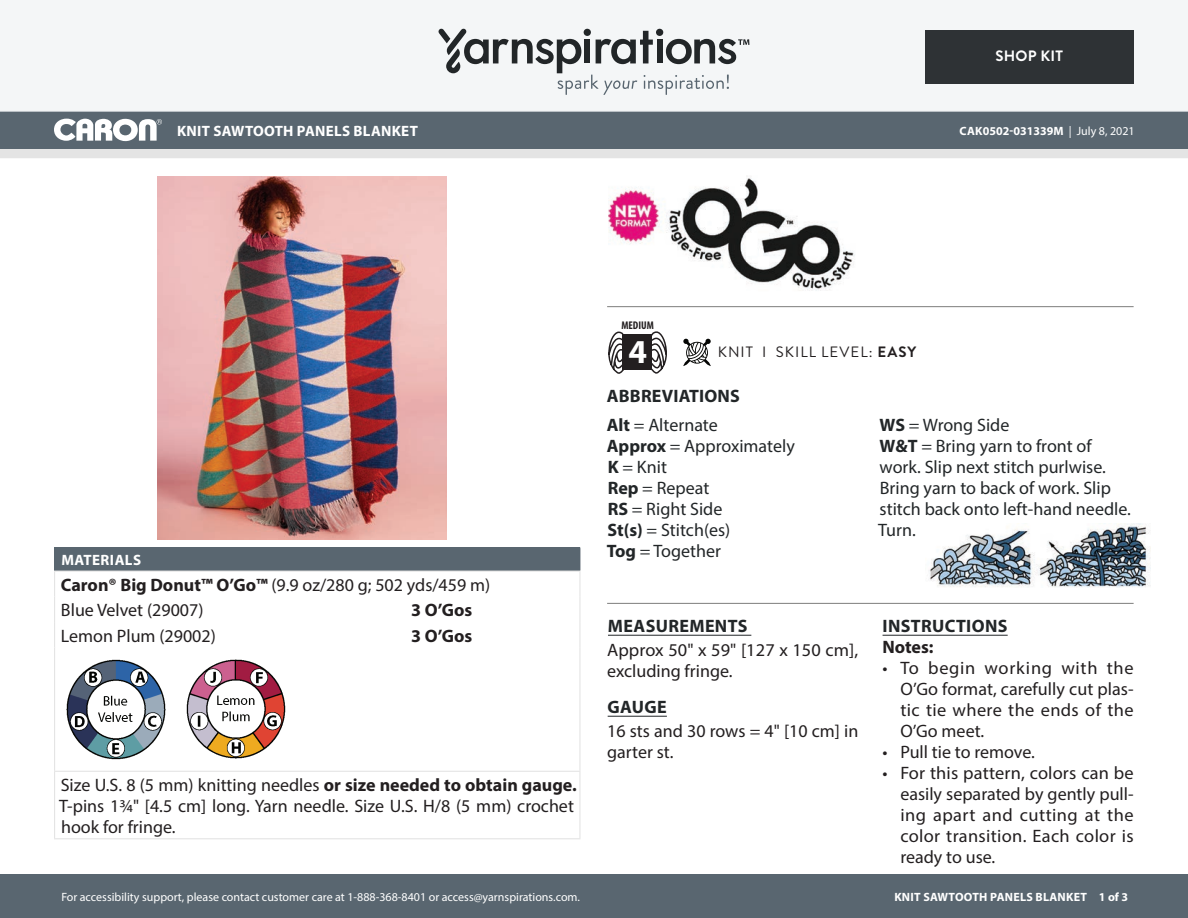
<style>
.page{position:relative;width:1188px;height:918px;background:#fff}
.page>*{position:absolute;margin:0;border:0;box-sizing:border-box;transform-origin:0 0}
.t1{font:700 33.6px "Myriad Pro";color:#fff}
.Materials_-_Needle{font:18px/21px "Myriad Pro";color:#231f20;text-align:justify}
.Abbreviations_-_With{font:18px/21px "Myriad Pro";color:#222628}
.Materials_-_Brand{font:18px "Myriad Pro";color:#231f20}
.Body_-__Auto_Style_w{font:18px/21px "Myriad Pro";color:#231f20}
.Body_-__With_auto_st{font:18px/21px "Myriad Pro";color:#231f20}
.Material_-__Colors_i{font:18px "Myriad Pro";color:#231f20}
.Body_-__With_auto_st-2{font:700 18px "Myriad Pro";letter-spacing:.015em;color:#222628}
.Body_-_HEADERS_-_Und{font:700 18px "Myriad Pro";letter-spacing:.02em;color:#222628}
.Material_-__Colors_i-2{font:700 18px "Myriad Pro";letter-spacing:.005em;color:#231f20}
.Body_-__Auto_Style_w-2{font:700 18px "Myriad Pro";color:#231f20}
.Materials_-__Header{font:700 15px "Myriad Pro";letter-spacing:.02em;color:#fff}
.Type_of_pattern___Sk{font:15px "Brandon Grotesque";letter-spacing:.07em;color:#231f20}
.t2{font:700 15px "Brandon Grotesque";letter-spacing:.02em;color:#fff}
.t3{font:12px "Myriad Pro";color:#fff}
.t4{font:700 12px "Myriad Pro";letter-spacing:.02em;color:#fff}
.t5{font:700 12px "Myriad Pro";color:#fff}
.t6{font:700 condensed 11.25px "Myriad Pro";color:#231f20}
.s1{font-weight:400}
.s2{font-weight:700}
</style>
<div class="page">
<div style="left:0;top:875px;width:1188px;height:43px;background:#596670"></div>
<div style="left:0;top:149px;width:1188px;height:9px;background:#e4e4e4"></div>
<div style="left:0;top:111px;width:1188px;height:38px;background:#596670"></div>
<div style="left:0;top:0;width:1188px;height:112px;background:#f4f6f7"></div>
<svg style="left:438px;top:29px;width:311px;height:66px"></svg>
<div style="left:925px;top:30px;width:209px;height:54px;background:#2e3235"></div>
<svg style="left:683px;top:339px;width:28px;height:27px"></svg>
<svg style="left:608px;top:331px;width:16px;height:43px"></svg>
<svg style="left:651px;top:331px;width:16px;height:43px"></svg>
<div style="left:622px;top:334px;width:30px;height:36px;background:#231f20"></div>
<svg style="left:54px;top:119px;width:108px;height:22px"></svg>
<hr style="left:607px;top:306px;width:527px;height:1px;background:#7e7e7d">
<hr style="left:607px;top:603px;width:527px;height:1px;background:#7e7e7d">
<img style="left:158px;top:177px;width:289px;height:363px">
<hr style="left:608px;top:635px;width:143px;height:1px;background:#222628">
<hr style="left:608px;top:716px;width:59px;height:1px;background:#222628">
<hr style="left:883px;top:635px;width:125px;height:1px;background:#222628">
<div style="left:55px;top:548px;width:525px;height:23px;background:#596670"></div>
<hr style="left:54px;top:571px;width:351px;height:1px;background:#e4e4e4">
<hr style="left:405px;top:571px;width:175px;height:1px;background:#e4e4e4">
<svg style="left:54px;top:548px;width:1px;height:100px"></svg>
<svg style="left:579px;top:548px;width:2px;height:100px"></svg>
<hr style="left:54px;top:648px;width:1px;height:123px;background:#e4e4e4">
<hr style="left:579px;top:648px;width:1px;height:123px;background:#e4e4e4">
<hr style="left:54px;top:772px;width:1px;height:66px;background:#e4e4e4">
<hr style="left:54px;top:771px;width:351px;height:1px;background:#e4e4e4">
<hr style="left:405px;top:771px;width:175px;height:1px;background:#e4e4e4">
<hr style="left:579px;top:772px;width:1px;height:66px;background:#e4e4e4">
<hr style="left:54px;top:838px;width:351px;height:1px;background:#e4e4e4">
<hr style="left:405px;top:838px;width:175px;height:1px;background:#e4e4e4">
<img style="left:66px;top:659px;width:100px;height:101px">
<img style="left:186px;top:659px;width:100px;height:100px">
<img style="left:608px;top:176px;width:247px;height:115px">
<img style="left:929px;top:524px;width:221px;height:64px">
<p class="Materials_-__Header" style="left:177px;top:121px;width:242px">KNIT SAWTOOTH PANELS BLANKET</p>
<p class="t2" style="left:995px;top:46px;width:69px">SHOP KIT</p>
<p class="t5" style="left:960px;top:123px;width:177px">CAK0502-031339M <span class="s1">| July 8, 2021</span></p>
<p class="Materials_-__Header" style="left:61px;top:550px;width:81px">MATERIALS</p>
<p class="Materials_-_Brand" style="left:61px;top:573px;width:431px"><span class="s2">Caron® Big Donut™ O’Go™</span> (9.9 oz/280 g; 502 yds/459 m)</p>
<p class="Material_-__Colors_i" style="left:61px;top:599px;width:144px">Blue Velvet (29007)</p>
<p class="Material_-__Colors_i-2" style="left:411px;top:598px;width:63px">3 O’Gos</p>
<p class="Material_-__Colors_i" style="left:61px;top:625px;width:156px">Lemon Plum (29002)</p>
<p class="Material_-__Colors_i-2" style="left:411px;top:624px;width:63px">3 O’Gos</p>
<p class="Materials_-_Needle" style="left:59px;top:774px;width:519px;text-align:left">Size U.S. 8 (5 mm) knitting needles <span class="s2">or size needed to obtain gauge.<br></span>T-pins 1¾" [4.5 cm] long. Yarn needle. Size U.S. H/8 (5 mm) crochet hook for fringe.</p>
<p class="t3" style="left:61px;top:889px;width:520px">For accessibility support, please contact customer care at 1-888-368-8401 or access@yarnspirations.com.</p>
<p class="t6" style="left:621px;top:319px;width:34px">MEDIUM</p>
<h1 class="t1" style="left:629px;top:330px;width:20px">4</h1>
<p class="Type_of_pattern___Sk" style="left:718px;top:341px;width:200px">KNIT I SKILL LEVEL: <span class="s2">EASY</span></p>
<p class="Body_-__With_auto_st-2" style="left:607px;top:385px;width:135px">ABBREVIATIONS</p>
<p class="Abbreviations_-_With" style="left:607px;top:414px;width:112px"><span class="s2">Alt</span> = Alternate</p>
<p class="Abbreviations_-_With" style="left:607px;top:435px;width:189px"><span class="s2">Approx</span> = Approximately</p>
<p class="Abbreviations_-_With" style="left:608px;top:456px;width:61px"><span class="s2">K</span> = Knit</p>
<p class="Abbreviations_-_With" style="left:608px;top:477px;width:103px"><span class="s2">Rep</span> = Repeat</p>
<p class="Abbreviations_-_With" style="left:608px;top:498px;width:116px"><span class="s2">RS</span> = Right Side</p>
<p class="Abbreviations_-_With" style="left:608px;top:519px;width:124px"><span class="s2">St(s)</span> = Stitch(es)</p>
<p class="Abbreviations_-_With" style="left:607px;top:540px;width:116px"><span class="s2">Tog</span> = Together</p>
<p class="Abbreviations_-_With" style="left:880px;top:414px;width:131px"><span class="s2">WS</span> = Wrong Side</p>
<p class="Abbreviations_-_With" style="left:878px;top:435px;width:254px"><span class="s2">W&amp;T</span> = Bring yarn to front of work. Slip next stitch purlwise.<br>Bring yarn to back of work. Slip stitch back onto left-hand needle.<br>Turn.</p>
<p class="Body_-_HEADERS_-_Und" style="left:608px;top:614px;width:141px">MEASUREMENTS</p>
<p class="Body_-__Auto_Style_w" style="left:607px;top:639px;width:253px">Approx 50" x 59" [127 x 150 cm], excluding fringe.</p>
<p class="Body_-_HEADERS_-_Und" style="left:608px;top:695px;width:61px">GAUGE</p>
<p class="Body_-__With_auto_st" style="left:607px;top:720px;width:253px">16 sts and 30 rows = 4" [10 cm] in garter st.</p>
<p class="Body_-__With_auto_st-2" style="left:883px;top:614px;width:126px">INSTRUCTIONS</p>
<p class="Body_-__Auto_Style_w-2" style="left:882px;top:635px;width:53px">Notes:</p>
<p class="Materials_-_Needle" style="left:900px;top:657px;width:235px;text-indent:-18px">• To begin working with the O’Go format, carefully cut plas&shy;tic tie where the ends of the O’Go meet.</p>
<p class="Materials_-_Needle" style="left:882px;top:741px;width:154px">• Pull tie to remove.</p>
<p class="Materials_-_Needle" style="left:900px;top:762px;width:235px;text-indent:-18px">• For this pattern, colors can be easily separated by gently pull&shy;ing apart and cutting at the color transition. Each color is ready to use.</p>
<p class="t4" style="left:894px;top:889px;width:235px">KNIT SAWTOOTH PANELS BLANKET 1 of 3</p>
</div>
